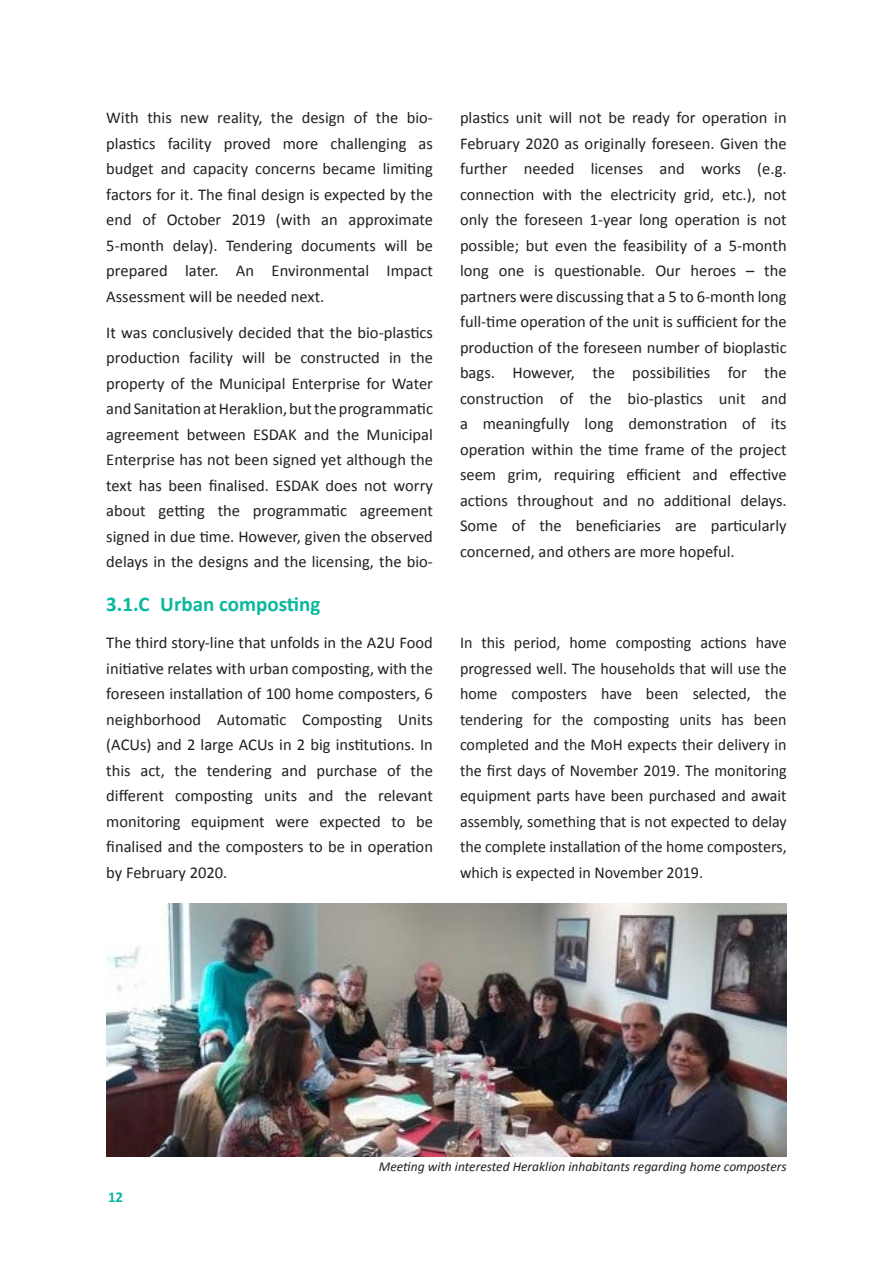
<style>
.page{position:relative;width:893px;height:1263px;background:#fff}
.page>*{position:absolute;margin:0;border:0;box-sizing:border-box;transform-origin:0 0}
.t1{font:700 21px "Calibri";color:#09b89d}
.Para{font:16.5px/25.5px "Calibri";color:#231f20;text-align:justify}
.t2{font:700 15px "Calibri";color:#09b89d}
.FigureCaption{font:italic 13.5px "Calibri";color:#231f20}
</style>
<div class="page">
<img style="left:106px;top:903px;width:681px;height:254px">
<p class="Para" style="left:106px;top:105px;width:328px">With this new reality, the design of the bio&shy;plastics facility proved more challenging as budget and capacity concerns became limiting factors for it. The final design is expected by the end of October 2019 (with an approximate 5-month delay). Tendering documents will be prepared later. An Environmental Impact Assessment will be needed next.</p>
<p class="Para" style="left:106px;top:320px;width:328px">It was conclusively decided that the bio-plastics production facility will be constructed in the property of the Municipal Enterprise for Water andSanitationatHeraklion,buttheprogrammatic agreement between ESDAK and the Municipal Enterprise has not been signed yet although the text has been finalised. ESDAK does not worry about getting the programmatic agreement signed in due time. However, given the observed delays in the designs and the licensing, the bio-</p>
<p class="Para" style="left:460px;top:105px;width:328px">plastics unit will not be ready for operation in February 2020 as originally foreseen. Given the further needed licenses and works (e.g. connection with the electricity grid, etc.), not only the foreseen 1-year long operation is not possible; but even the feasibility of a 5-month long one is questionable. Our heroes – the partners were discussing that a 5 to 6-month long full-time operation of the unit is sufficient for the production of the foreseen number of bioplastic bags. However, the possibilities for the construction of the bio-plastics unit and a meaningfully long demonstration of its operation within the time frame of the project seem grim, requiring efficient and effective actions throughout and no additional delays.<br>Some of the beneficiaries are particularly concerned, and others are more hopeful.</p>
<h3 class="t1" style="left:106px;top:589px;width:216px">3.1.C Urban composting</h3>
<p class="Para" style="left:106px;top:630px;width:328px">The third story-line that unfolds in the A2U Food initiative relates with urban composting, with the foreseen installation of 100 home composters, 6 neighborhood Automatic Composting Units (ACUs) and 2 large ACUs in 2 big institutions. In this act, the tendering and purchase of the different composting units and the relevant monitoring equipment were expected to be finalised and the composters to be in operation by February 2020.</p>
<p class="Para" style="left:460px;top:630px;width:328px">In this period, home composting actions have progressed well. The households that will use the home composters have been selected, the tendering for the composting units has been completed and the MoH expects their delivery in the first days of November 2019. The monitoring equipment parts have been purchased and await assembly, something that is not expected to delay the complete installation of the home composters, which is expected in November 2019.</p>
<p class="t2" style="left:108px;top:1186px;width:17px">12</p>
<p class="FigureCaption" style="left:379px;top:1158px;width:409px">Meeting with interested Heraklion inhabitants regarding home composters</p>
</div>
